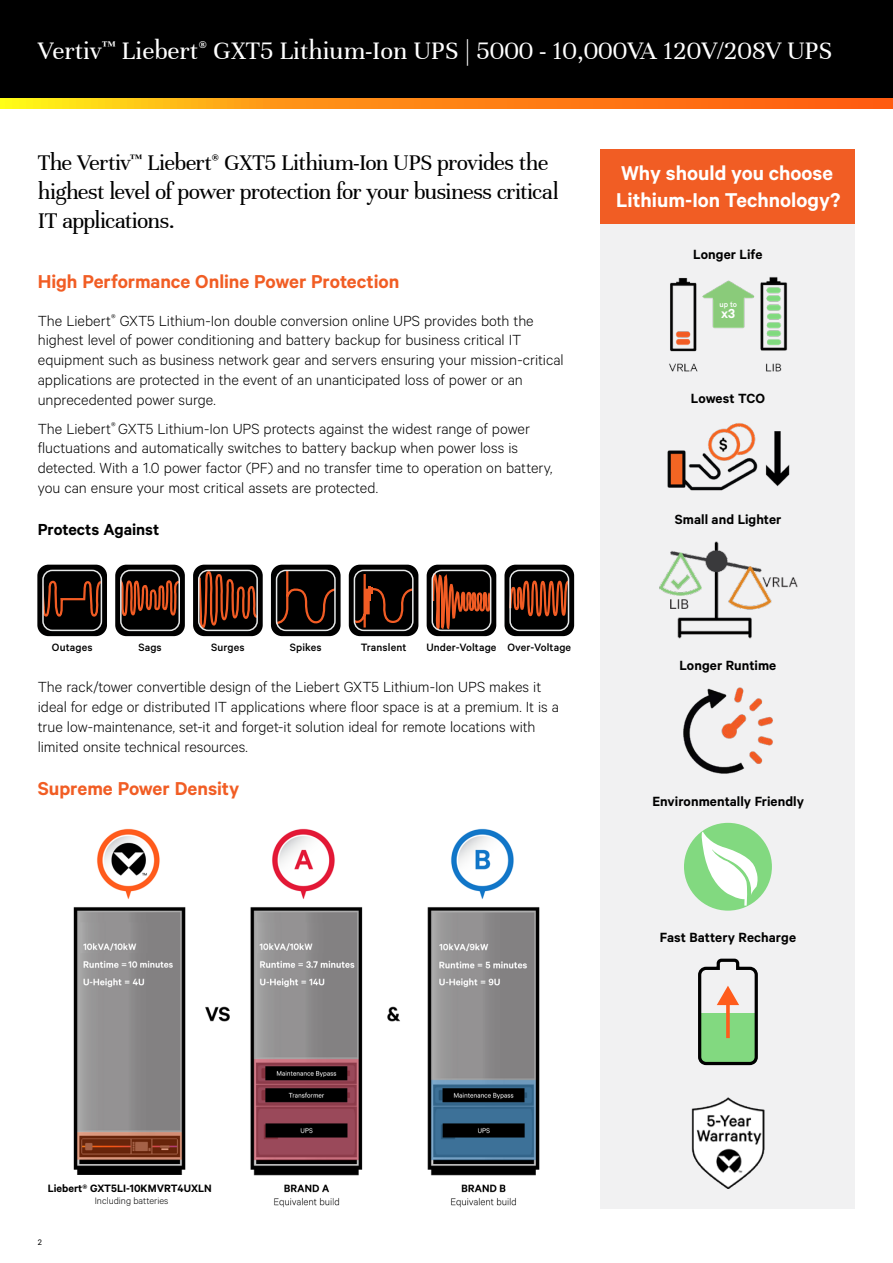
<style>
.page{position:relative;width:893px;height:1263px;background:#fff}
.page>*{position:absolute;margin:0;border:0;box-sizing:border-box;transform-origin:0 0}
.t1{font:27px "Unna";color:#fff}
.t2{font:24px/28.8px "Unna";letter-spacing:-.03em;color:#000}
.t3{font:600 22.5px/27px "Calibre";color:#fff}
.t4{font:600 21px "Calibre";letter-spacing:-.005em;color:#f15d24}
.t5{font:600 18px "Calibre";letter-spacing:-.005em;color:#000}
.t6{font:300 16.5px/19.8px "Calibre";color:#000}
.t7{font:600 15px "Calibre";letter-spacing:.005em;color:#000}
.t8{font:600 14.7px "Calibre";color:#fff}
.t9{font:500 12px "Calibre";letter-spacing:.01em;color:#000}
.t10{font:600 12px "Calibre";color:#000}
.t11{font:300 10.5px "Calibre";color:#000}
.t12{font:9px "Calibre";color:#000}
.t13{font:500 8.55px "Calibre";color:#fff}
</style>
<div class="page">
<div style="left:0;top:0;width:893px;height:108px;background:#000"></div>
<svg style="left:0;top:98px;width:893px;height:11px;background:#ff9014"></svg>
<div style="left:601px;top:223px;width:254px;height:986px;background:#f1f1f2"></div>
<img style="left:669px;top:277px;width:119px;height:95px">
<div style="left:718px;top:302px;width:20px;height:19px;background:#8acb7a"></div>
<div style="left:675px;top:303px;width:18px;height:28px;background:#f1f1f2"></div>
<img style="left:667px;top:423px;width:123px;height:68px">
<img style="left:659px;top:541px;width:139px;height:98px">
<img style="left:683px;top:687px;width:90px;height:87px">
<div style="left:684px;top:823px;width:88px;height:88px;background:#82d980;border-radius:50%"></div>
<svg style="left:701px;top:830px;width:59px;height:76px"></svg>
<svg style="left:698px;top:959px;width:60px;height:106px"></svg>
<div style="left:601px;top:149px;width:254px;height:74px;background:#f15d24"></div>
<div style="left:37px;top:565px;width:70px;height:71px;background:#000;border-radius:11px"></div>
<svg style="left:45px;top:570px;width:56px;height:58px"></svg>
<div style="left:42px;top:570px;width:60px;height:61px;border:2px solid #e6e8e8;border-radius:9px"></div>
<div style="left:115px;top:565px;width:70px;height:71px;background:#000;border-radius:11px"></div>
<svg style="left:123px;top:580px;width:54px;height:36px"></svg>
<div style="left:120px;top:570px;width:60px;height:61px;border:2px solid #e6e8e8;border-radius:9px"></div>
<div style="left:271px;top:565px;width:70px;height:71px;background:#000;border-radius:11px"></div>
<svg style="left:275px;top:569px;width:58px;height:55px"></svg>
<div style="left:276px;top:570px;width:60px;height:61px;border:2px solid #e6e8e8;border-radius:9px"></div>
<div style="left:193px;top:565px;width:70px;height:71px;background:#000;border-radius:11px"></div>
<svg style="left:197px;top:570px;width:62px;height:67px"></svg>
<div style="left:198px;top:570px;width:60px;height:61px;border:2px solid #e6e8e8;border-radius:9px"></div>
<div style="left:349px;top:565px;width:69px;height:71px;background:#000;border-radius:11px"></div>
<svg style="left:352px;top:572px;width:64px;height:65px"></svg>
<div style="left:354px;top:570px;width:60px;height:61px;border:2px solid #e6e8e8;border-radius:9px"></div>
<div style="left:427px;top:565px;width:69px;height:71px;background:#000;border-radius:11px"></div>
<svg style="left:431px;top:564px;width:62px;height:73px"></svg>
<div style="left:431px;top:570px;width:60px;height:61px;border:2px solid #e6e8e8;border-radius:9px"></div>
<div style="left:504px;top:565px;width:70px;height:71px;background:#000;border-radius:11px"></div>
<svg style="left:512px;top:579px;width:58px;height:38px"></svg>
<div style="left:509px;top:570px;width:60px;height:61px;border:2px solid #e6e8e8;border-radius:9px"></div>
<img style="left:691px;top:1098px;width:74px;height:91px">
<img style="left:73px;top:828px;width:467px;height:380px">
<div style="left:59px;top:1175px;width:141px;height:28px;background:#fff"></div>
<h1 class="t1" style="left:38px;top:35px;width:796px">Vertiv<sup>™</sup> Liebert<sup>®</sup> GXT5 Lithium-Ion UPS | 5000 - 10,000VA 120V/208V UPS</h1>
<h2 class="t2" style="left:38px;top:149px;width:522px">The Vertiv<sup>™</sup> Liebert<sup>®</sup> GXT5 Lithium-Ion UPS provides the highest level of power protection for your business critical<br>IT applications.</h2>
<p class="t4" style="left:38px;top:269px;width:363px">High Performance Online Power Protection</p>
<p class="t6" style="left:38px;top:310px;width:527px">The Liebert<sup>®</sup> GXT5 Lithium-Ion double conversion online UPS provides both the highest level of power conditioning and battery backup for business critical IT equipment such as business network gear and servers ensuring your mission-critical applications are protected in the event of an unanticipated loss of power or an unprecedented power surge.</p>
<p class="t6" style="left:38px;top:418px;width:516px">The Liebert<sup>®</sup> GXT5 Lithium-Ion UPS protects against the widest range of power fluctuations and automatically switches to battery backup when power loss is detected. With a 1.0 power factor (PF) and no transfer time to operation on battery, you can ensure your most critical assets are protected.</p>
<p class="t5" style="left:38px;top:518px;width:123px">Protects Against</p>
<p class="t9" style="left:52px;top:641px;width:42px">Outages</p>
<p class="t9" style="left:138px;top:641px;width:25px">Sags</p>
<p class="t9" style="left:211px;top:641px;width:35px">Surges</p>
<p class="t9" style="left:290px;top:641px;width:33px">Spikes</p>
<p class="t9" style="left:361px;top:641px;width:47px">Translent</p>
<p class="t9" style="left:426px;top:641px;width:146px">Under-Voltage Over-Voltage</p>
<p class="t6" style="left:38px;top:676px;width:523px">The rack/tower convertible design of the Liebert GXT5 Lithium-Ion UPS makes it ideal for edge or distributed IT applications where floor space is at a premium. It is a true low-maintenance, set-it and forget-it solution ideal for remote locations with limited onsite technical resources.</p>
<p class="t4" style="left:38px;top:776px;width:203px">Supreme Power Density</p>
<h3 class="t3" style="left:616px;top:159px;width:226px">Why should you choose<br>Lithium-Ion Technology?</h3>
<p class="t7" style="left:693px;top:245px;width:71px">Longer Life</p>
<p class="t13" style="left:719px;top:299px;width:19px">up to</p>
<p class="t8" style="left:721px;top:305px;width:15px">x3</p>
<p class="t7" style="left:691px;top:390px;width:76px">Lowest TCO</p>
<p class="t7" style="left:675px;top:511px;width:108px">Small and Lighter</p>
<p class="t7" style="left:679px;top:657px;width:98px">Longer Runtime</p>
<p class="t7" style="left:652px;top:793px;width:153px">Environmentally Friendly</p>
<p class="t7" style="left:660px;top:928px;width:138px">Fast Battery Recharge</p>
<p class="t10" style="left:48px;top:1181px;width:166px">Liebert® GXT5LI-10KMVRT4UXLN</p>
<p class="t11" style="left:95px;top:1194px;width:75px">Including batteries</p>
<p class="t12" style="left:38px;top:1236px;width:6px">2</p>
</div>
